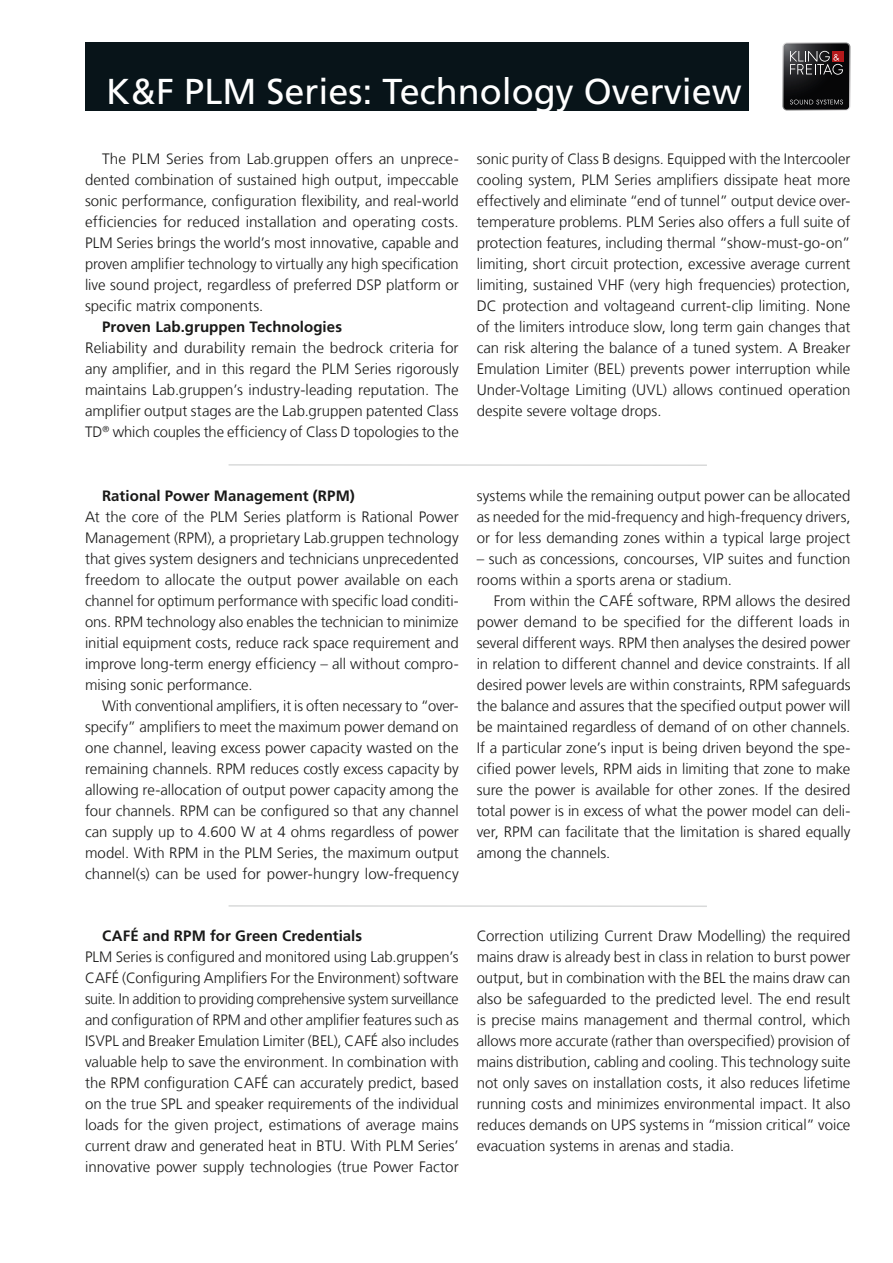
<style>
.page{position:relative;width:893px;height:1263px;background:#fff}
.page>*{position:absolute;margin:0;border:0;box-sizing:border-box;transform-origin:0 0}
.t1{font:36px "Frutiger LT Com";color:#fff}
.t2{font:300 15px/21px "Frutiger LT Com";color:#191918;text-align:justify}
.t3{font:700 15px "Frutiger LT Com";letter-spacing:.005em;color:#191918}
</style>
<div class="page">
<div style="left:85px;top:43px;width:663px;height:68px;background:#081419"></div>
<hr style="left:229px;top:905px;width:478px;height:2px;background:#d9dada">
<hr style="left:229px;top:464px;width:478px;height:2px;background:#d9dada">
<svg style="left:782px;top:43px;width:68px;height:68px"></svg>
<h1 class="t1" style="left:106px;top:70px;width:637px">K&amp;F PLM Series: Technology Overview</h1>
<p class="t2" style="left:85px;top:149px;width:375px;text-indent:17px">The PLM Series from Lab.gruppen offers an unprece&shy;dented combination of sustained high output, impeccable sonic performance, configuration flexibility, and real-world efficiencies for reduced installation and operating costs.<br>PLM Series brings the world’s most innovative, capable and proven amplifier technology to virtually any high specification live sound project, regardless of preferred DSP platform or specific matrix components.</p>
<p class="t3" style="left:102px;top:318px;width:241px">Proven Lab.gruppen Technologies</p>
<p class="t2" style="left:85px;top:338px;width:375px">Reliability and durability remain the bedrock criteria for any amplifier, and in this regard the PLM Series rigorously maintains Lab.gruppen’s industry-leading reputation. The amplifier output stages are the Lab.gruppen patented Class TD<sup>®</sup> which couples the efficiency of Class D topologies to the</p>
<p class="t2" style="left:477px;top:149px;width:375px">sonic purity of Class B designs. Equipped with the Intercooler cooling system, PLM Series amplifiers dissipate heat more effectively and eliminate “end of tunnel” output device over&shy;temperature problems. PLM Series also offers a full suite of protection features, including thermal “show-must-go-on” limiting, short circuit protection, excessive average current limiting, sustained VHF (very high frequencies) protection, DC protection and voltageand current-clip limiting. None of the limiters introduce slow, long term gain changes that can risk altering the balance of a tuned system. A Breaker Emulation Limiter (BEL) prevents power interruption while Under-Voltage Limiting (UVL) allows continued operation despite severe voltage drops.</p>
<p class="t3" style="left:102px;top:487px;width:254px">Rational Power Management (RPM)</p>
<p class="t2" style="left:85px;top:506px;width:375px">At the core of the PLM Series platform is Rational Power Management (RPM), a proprietary Lab.gruppen technology that gives system designers and technicians unprecedented freedom to allocate the output power available on each channel for optimum performance with specific load conditi&shy;ons. RPM technology also enables the technician to minimize initial equipment costs, reduce rack space requirement and improve long-term energy efficiency – all without compro&shy;mising sonic performance.</p>
<p class="t2" style="left:85px;top:695px;width:375px;text-indent:17px">With conventional amplifiers, it is often necessary to “over&shy;specify” amplifiers to meet the maximum power demand on one channel, leaving excess power capacity wasted on the remaining channels. RPM reduces costly excess capacity by allowing re-allocation of output power capacity among the four channels. RPM can be configured so that any channel can supply up to 4.600 W at 4 ohms regardless of power model. With RPM in the PLM Series, the maximum output channel(s) can be used for power-hungry low-frequency</p>
<p class="t3" style="left:102px;top:926px;width:262px">CAFÉ and RPM for Green Credentials</p>
<p class="t2" style="left:85px;top:946px;width:375px">PLM Series is configured and monitored using Lab.gruppen’s CAFÉ (Configuring Amplifiers For the Environment) software suite. In addition to providing comprehensive system surveillance and configuration of RPM and other amplifier features such as ISVPL and Breaker Emulation Limiter (BEL), CAFÉ also includes valuable help to save the environment. In combination with the RPM configuration CAFÉ can accurately predict, based on the true SPL and speaker requirements of the individual loads for the given project, estimations of average mains current draw and generated heat in BTU. With PLM Series’ innovative power supply technologies (true Power Factor</p>
<p class="t2" style="left:477px;top:485px;width:375px">systems while the remaining output power can be allocated as needed for the mid-frequency and high-frequency drivers, or for less demanding zones within a typical large project</p>
<p class="t2" style="left:477px;top:548px;width:375px">– such as concessions, concourses, VIP suites and function rooms within a sports arena or stadium.</p>
<p class="t2" style="left:477px;top:590px;width:375px;text-indent:17px">From within the CAFÉ software, RPM allows the desired power demand to be specified for the different loads in several different ways. RPM then analyses the desired power in relation to different channel and device constraints. If all desired power levels are within constraints, RPM safeguards the balance and assures that the specified output power will be maintained regardless of demand of on other channels.<br>If a particular zone’s input is being driven beyond the spe&shy;cified power levels, RPM aids in limiting that zone to make sure the power is available for other zones. If the desired total power is in excess of what the power model can deli&shy;ver, RPM can facilitate that the limitation is shared equally among the channels.</p>
<p class="t2" style="left:477px;top:925px;width:375px">Correction utilizing Current Draw Modelling) the required mains draw is already best in class in relation to burst power output, but in combination with the BEL the mains draw can also be safeguarded to the predicted level. The end result is precise mains management and thermal control, which allows more accurate (rather than overspecified) provision of mains distribution, cabling and cooling. This technology suite not only saves on installation costs, it also reduces lifetime running costs and minimizes environmental impact. It also reduces demands on UPS systems in “mission critical” voice evacuation systems in arenas and stadia.</p>
</div>
